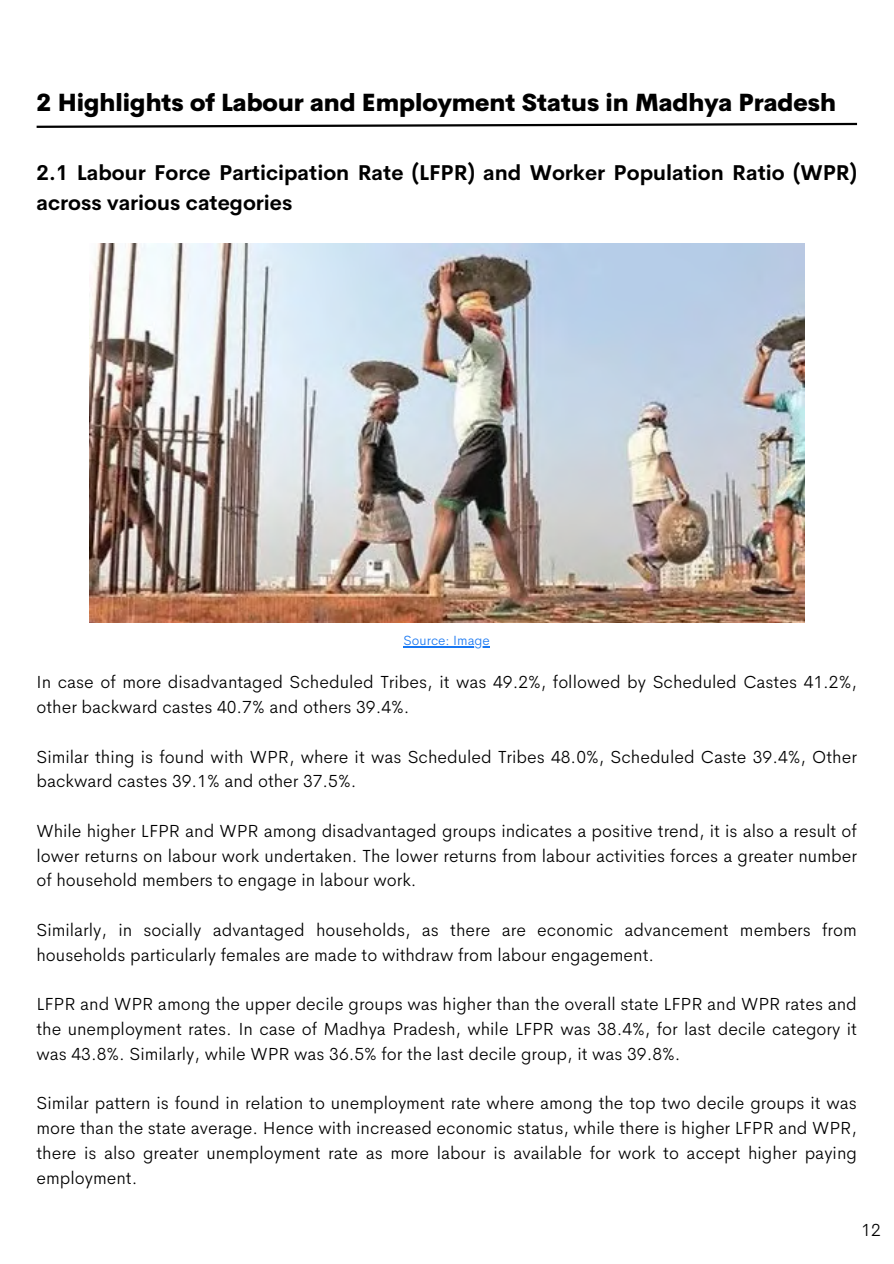
<style>
.page{position:relative;width:894px;height:1264px;background:#fff}
.page>*{position:absolute;margin:0;border:0;box-sizing:border-box;transform-origin:0 0}
.t1{font:800 24px "Cerebri Sans";color:#000}
.t2{font:700 21px/29.2px "Cerebri Sans";color:#000}
.t3{font:300 17.7px/24.8px "Cerebri Sans";color:#000}
.t4{font:300 13.5px "Cerebri Sans";color:#1877f2}
</style>
<div class="page">
<svg style="left:36px;top:122px;width:822px;height:6px"></svg>
<img style="left:89px;top:243px;width:715px;height:379px">
<hr style="left:403px;top:646px;width:87px;height:1px;background:#1877f2">
<p class="t1" style="left:37px;top:87px;width:800px">2 Highlights of Labour and Employment Status in Madhya Pradesh</p>
<h2 class="t2" style="left:37px;top:158px;width:821px">2.1 Labour Force Participation Rate (LFPR) and Worker Population Ratio (WPR) across various categories</h2>
<p class="t4" style="left:403px;top:631px;width:88px">Source: Image</p>
<h3 class="t3" style="left:36px;top:669px;width:821px">In case of more disadvantaged Scheduled Tribes, it was 49.2%, followed by Scheduled Castes 41.2%, other backward castes 40.7% and others 39.4%.</h3>
<h3 class="t3" style="left:36px;top:744px;width:821px">Similar thing is found with WPR, where it was Scheduled Tribes 48.0%, Scheduled Caste 39.4%, Other backward castes 39.1% and other 37.5%.</h3>
<h3 class="t3" style="left:36px;top:818px;width:821px;text-align:justify">While higher LFPR and WPR among disadvantaged groups indicates a positive trend, it is also a result of lower returns on labour work undertaken. The lower returns from labour activities forces a greater number of household members to engage in labour work.</h3>
<h3 class="t3" style="left:36px;top:917px;width:821px">Similarly, in socially advantaged households, as there are economic advancement members from households particularly females are made to withdraw from labour engagement.</h3>
<h3 class="t3" style="left:36px;top:991px;width:821px;text-align:justify">LFPR and WPR among the upper decile groups was higher than the overall state LFPR and WPR rates and the unemployment rates. In case of Madhya Pradesh, while LFPR was 38.4%, for last decile category it was 43.8%. Similarly, while WPR was 36.5% for the last decile group, it was 39.8%.</h3>
<h3 class="t3" style="left:36px;top:1090px;width:821px;text-align:justify">Similar pattern is found in relation to unemployment rate where among the top two decile groups it was more than the state average. Hence with increased economic status, while there is higher LFPR and WPR, there is also greater unemployment rate as more labour is available for work to accept higher paying employment.</h3>
<p class="t3" style="left:861px;top:1217px;width:21px">12</p>
</div>
